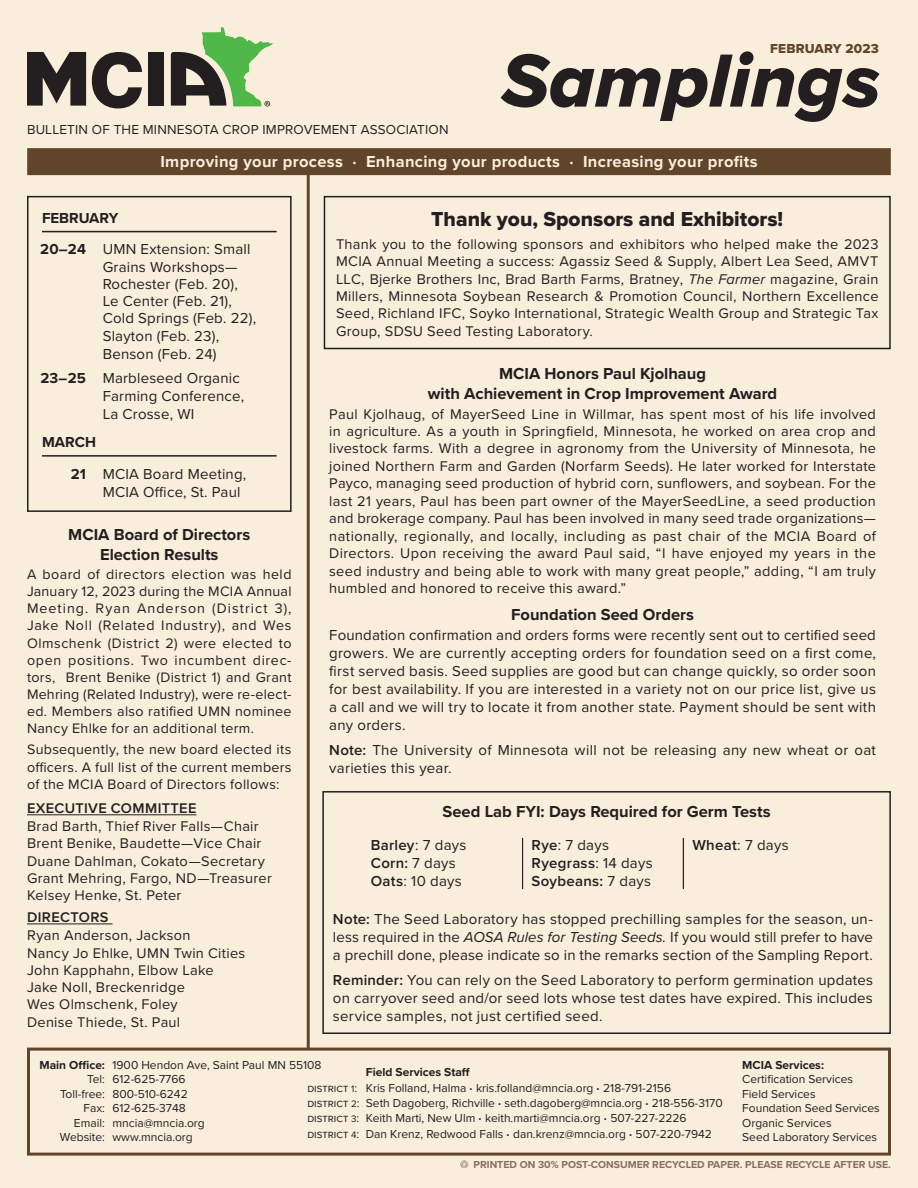
<style>
.page{position:relative;width:918px;height:1188px;background:#f9eedc}
.page>*{position:absolute;margin:0;border:0;box-sizing:border-box;transform-origin:0 0}
.t1{font:78px "Proxima Nova Extrabld It";color:#231f20}
.t2{font:21px "Proxima Nova Extrabld";color:#231f20}
.t3{font:700 16.5px/19.8px "Proxima Nova";color:#231f20;text-align:center}
.t4{font:700 16.5px "Proxima Nova";letter-spacing:.02em;color:#f9eedc}
.t5{font:15px/18px "Proxima Nova";letter-spacing:.015em;color:#231f20}
.t6{font:600 15px/18px "Proxima Nova";letter-spacing:.02em;color:#231f20}
.t7{font:14.55px/17.4px "Proxima Nova";letter-spacing:.02em;color:#231f20;text-align:justify}
.t8{font:600 14.55px "Proxima Nova";letter-spacing:.025em;color:#231f20}
.t9{font:14.25px/17.1px "Proxima Nova";letter-spacing:.02em;color:#231f20;text-align:justify}
.t10{font:13.5px "Proxima Nova";letter-spacing:.015em;color:#231f20}
.t11{font:13.5px "Proxima Nova Extrabld";letter-spacing:.015em;color:#61452b}
.t12{font:12px/14.4px "Proxima Nova";color:#231f20}
.t13{font:700 12px "Proxima Nova";color:#231f20}
.t14{font:700 10.5px "Proxima Nova";color:#886f5b}
.s1{font-weight:700}
.s2{font-style:italic}
.s3{font-weight:600}
.s4{font-weight:400}
.s5{font-size:11.25px}
.s6{font-size:9.75px}
</style>
<div class="page">
<div style="left:29px;top:149px;width:860px;height:25px;background:#61452b"></div>
<div style="left:27px;top:148px;width:864px;height:27px;border:3px solid #61452b"></div>
<svg style="left:27px;top:52px;width:59px;height:54px"></svg>
<div style="left:148px;top:52px;width:16px;height:54px;background:#231f20"></div>
<svg style="left:92px;top:52px;width:50px;height:56px"></svg>
<svg style="left:171px;top:27px;width:102px;height:79px"></svg>
<hr style="left:307px;top:174px;width:3px;height:875px;background:#61452b">
<div style="left:27px;top:1048px;width:864px;height:108px;border:3px solid #61452b"></div>
<hr style="left:42px;top:231px;width:235px;height:1px;background:#231f20">
<hr style="left:42px;top:455px;width:235px;height:2px;background:#231f20">
<div style="left:27px;top:196px;width:265px;height:316px;border:2px solid #231f20"></div>
<hr style="left:27px;top:815px;width:169px;height:1px;background:#231f20">
<hr style="left:27px;top:924px;width:86px;height:1px;background:#231f20">
<div style="left:324px;top:196px;width:567px;height:153px;border:2px solid #231f20"></div>
<div style="left:322px;top:791px;width:569px;height:243px;border:2px solid #231f20"></div>
<hr style="left:522px;top:838px;width:1px;height:51px;background:#231f20">
<hr style="left:683px;top:838px;width:1px;height:51px;background:#231f20">
<p class="t10" style="left:27px;top:119px;width:423px">BULLETIN OF THE MINNESOTA CROP IMPROVEMENT ASSOCIATION</p>
<p class="t11" style="left:770px;top:39px;width:110px">FEBRUARY 2023</p>
<h1 class="t1" style="left:501px;top:22px;width:381px">Samplings</h1>
<p class="t4" style="left:160px;top:149px;width:599px">Improving your process · Enhancing your products · Increasing your profits</p>
<p class="t5" style="left:40px;top:201px;width:212px;line-height:31.5px"><span class="s1">FEBRUARY<br>20–24</span> UMN Extension: Small</p>
<p class="t5" style="left:103px;top:257px;width:155px;line-height:17.4px">Grains Workshops—<br>Rochester (Feb. 20),<br>Le Center (Feb. 21),<br>Cold Springs (Feb. 22),<br>Slayton (Feb. 23),<br>Benson (Feb. 24)</p>
<p class="t5" style="left:103px;top:369px;width:143px;text-indent:-62px"><span class="s1">23–25</span> Marbleseed Organic<br>Farming Conference,<br>La Crosse, WI</p>
<p class="t5" style="left:71px;top:426px;width:177px;line-height:31.5px;text-indent:-29px"><span class="s1">MARCH<br>21</span> MCIA Board Meeting,</p>
<p class="t5" style="left:103px;top:482px;width:139px">MCIA Office, St. Paul</p>
<p class="t3" style="left:68px;top:524px;width:183px">MCIA Board of Directors<br>Election Results</p>
<p class="t9" style="left:27px;top:565px;width:266px">A board of directors election was held January 12, 2023 during the MCIA Annual Meeting. Ryan Anderson (District 3), Jake Noll (Related Industry), and Wes Olmschenk (District 2) were elected to open positions. Two incumbent direc&shy;tors, Brent Benike (District 1) and Grant Mehring (Related Industry), were re-elect&shy;ed. Members also ratified UMN nominee Nancy Ehlke for an additional term.</p>
<p class="t9" style="left:27px;top:741px;width:266px">Subsequently, the new board elected its officers. A full list of the current members of the MCIA Board of Directors follows:</p>
<p class="t8" style="left:27px;top:797px;width:171px">EXECUTIVE COMMITTEE</p>
<p class="t7" style="left:27px;top:817px;width:246px;text-align:left">Brad Barth, Thief River Falls—Chair Brent Benike, Baudette—Vice Chair Duane Dahlman, Cokato—Secretary Grant Mehring, Fargo, ND—Treasurer Kelsey Henke, St. Peter</p>
<p class="t8" style="left:27px;top:906px;width:83px">DIRECTORS</p>
<p class="t7" style="left:27px;top:926px;width:220px;text-align:left">Ryan Anderson, Jackson<br>Nancy Jo Ehlke, UMN Twin Cities<br>John Kapphahn, Elbow Lake<br>Jake Noll, Breckenridge<br>Wes Olmschenk, Foley<br>Denise Thiede, St. Paul</p>
<h2 class="t2" style="left:431px;top:203px;width:353px">Thank you, Sponsors and Exhibitors!</h2>
<p class="t7" style="left:336px;top:234px;width:544px">Thank you to the following sponsors and exhibitors who helped make the 2023<br>MCIA Annual Meeting a success: Agassiz Seed &amp; Supply, Albert Lea Seed, AMVT LLC, Bjerke Brothers Inc, Brad Barth Farms, Bratney, <span class="s2">The Farmer</span> magazine, Grain Millers, Minnesota Soybean Research &amp; Promotion Council, Northern Excellence Seed, Richland IFC, Soyko International, Strategic Wealth Group and Strategic Tax Group, SDSU Seed Testing Laboratory.</p>
<p class="t3" style="left:428px;top:363px;width:351px">MCIA Honors Paul Kjolhaug<br>with Achievement in Crop Improvement Award</p>
<p class="t7" style="left:329px;top:404px;width:548px">Paul Kjolhaug, of MayerSeed Line in Willmar, has spent most of his life involved in agriculture. As a youth in Springfield, Minnesota, he worked on area crop and livestock farms. With a degree in agronomy from the University of Minnesota, he joined Northern Farm and Garden (Norfarm Seeds). He later worked for Interstate Payco, managing seed production of hybrid corn, sunflowers, and soybean. For the last 21 years, Paul has been part owner of the MayerSeedLine, a seed production and brokerage company. Paul has been involved in many seed trade organizations— nationally, regionally, and locally, including as past chair of the MCIA Board of Directors. Upon receiving the award Paul said, “I have enjoyed my years in the seed industry and being able to work with many great people,” adding, “I am truly humbled and honored to receive this award.”</p>
<p class="t3" style="left:511px;top:604px;width:184px">Foundation Seed Orders</p>
<p class="t5" style="left:329px;top:625px;width:548px;text-align:justify">Foundation confirmation and orders forms were recently sent out to certified seed growers. We are currently accepting orders for foundation seed on a first come, first served basis. Seed supplies are good but can change quickly, so order soon for best availability. If you are interested in a variety not on our price list, give us a call and we will try to locate it from another state. Payment should be sent with any orders.</p>
<p class="t5" style="left:329px;top:740px;width:548px"><span class="s3">Note:</span> The University of Minnesota will not be releasing any new wheat or oat varieties this year.</p>
<p class="t3" style="left:443px;top:801px;width:329px">Seed Lab FYI: Days Required for Germ Tests</p>
<p class="t5" style="left:371px;top:835px;width:97px"><span class="s3">Barley</span>: 7 days<br><span class="s3">Corn:</span> 7 days<br><span class="s3">Oats</span>: 10 days</p>
<p class="t6" style="left:532px;top:835px;width:123px">Rye<span class="s4">: 7 days<br></span>Ryegrass<span class="s4">: 14 days<br></span>Soybeans: <span class="s4">7 days</span></p>
<p class="t5" style="left:692px;top:835px;width:98px"><span class="s3">Wheat</span>: 7 days</p>
<p class="t5" style="left:333px;top:909px;width:542px;text-align:justify"><span class="s3">Note:</span> The Seed Laboratory has stopped prechilling samples for the season, un&shy;less required in the <span class="s2">AOSA Rules for Testing Seeds.</span> If you would still prefer to have a prechill done, please indicate so in the remarks section of the Sampling Report.</p>
<p class="t5" style="left:333px;top:970px;width:541px;text-align:justify"><span class="s3">Reminder:</span> You can rely on the Seed Laboratory to perform germination updates on carryover seed and/or seed lots whose test dates have expired. This includes service samples, not just certified seed.</p>
<p class="t12" style="left:39px;top:1057px;width:284px"><span class="s1">Main Office:</span> 1900 Hendon Ave, Saint Paul MN 55108</p>
<p class="t12" style="left:87px;top:1072px;width:100px">Tel: 612-625-7766</p>
<p class="t12" style="left:60px;top:1086px;width:129px">Toll-free: 800-510-6242</p>
<p class="t12" style="left:83px;top:1101px;width:104px">Fax: 612-625-3748</p>
<p class="t12" style="left:74px;top:1115px;width:132px">Email: mncia@mncia.org</p>
<p class="t12" style="left:60px;top:1129px;width:134px">Website: www.mncia.org</p>
<p class="t12" style="left:307px;top:1064px;width:417px;line-height:15.5px;text-indent:58px"><span class="s1">Field Services Staff<br></span><span class="s5">district</span> <span class="s6">1</span>: Kris Folland, Halma <span class="s1">·</span> kris.folland@mncia.org <span class="s1">·</span> 218-791-2156<br><span class="s5">district</span> <span class="s6">2</span>: Seth Dagoberg, Richville <span class="s1">·</span> seth.dagoberg@mncia.org <span class="s1">·</span> 218-556-3170 <span class="s5">district</span> <span class="s6">3</span>: Keith Marti, New Ulm <span class="s1">·</span> keith.marti@mncia.org <span class="s1">·</span> 507-227-2226 <span class="s5">district</span> <span class="s6">4</span>: Dan Krenz, Redwood Falls <span class="s1">·</span> dan.krenz@mncia.org <span class="s1">·</span> 507-220-7942</p>
<p class="t13" style="left:742px;top:1056px;width:83px">MCIA Services:</p>
<p class="t12" style="left:742px;top:1072px;width:139px">Certification Services<br>Field Services<br>Foundation Seed Services<br>Organic Services<br>Seed Laboratory Services</p>
<p class="t14" style="left:460px;top:1157px;width:433px">♽ PRINTED ON 30% POST-CONSUMER RECYCLED PAPER. PLEASE RECYCLE AFTER USE.</p>
</div>
